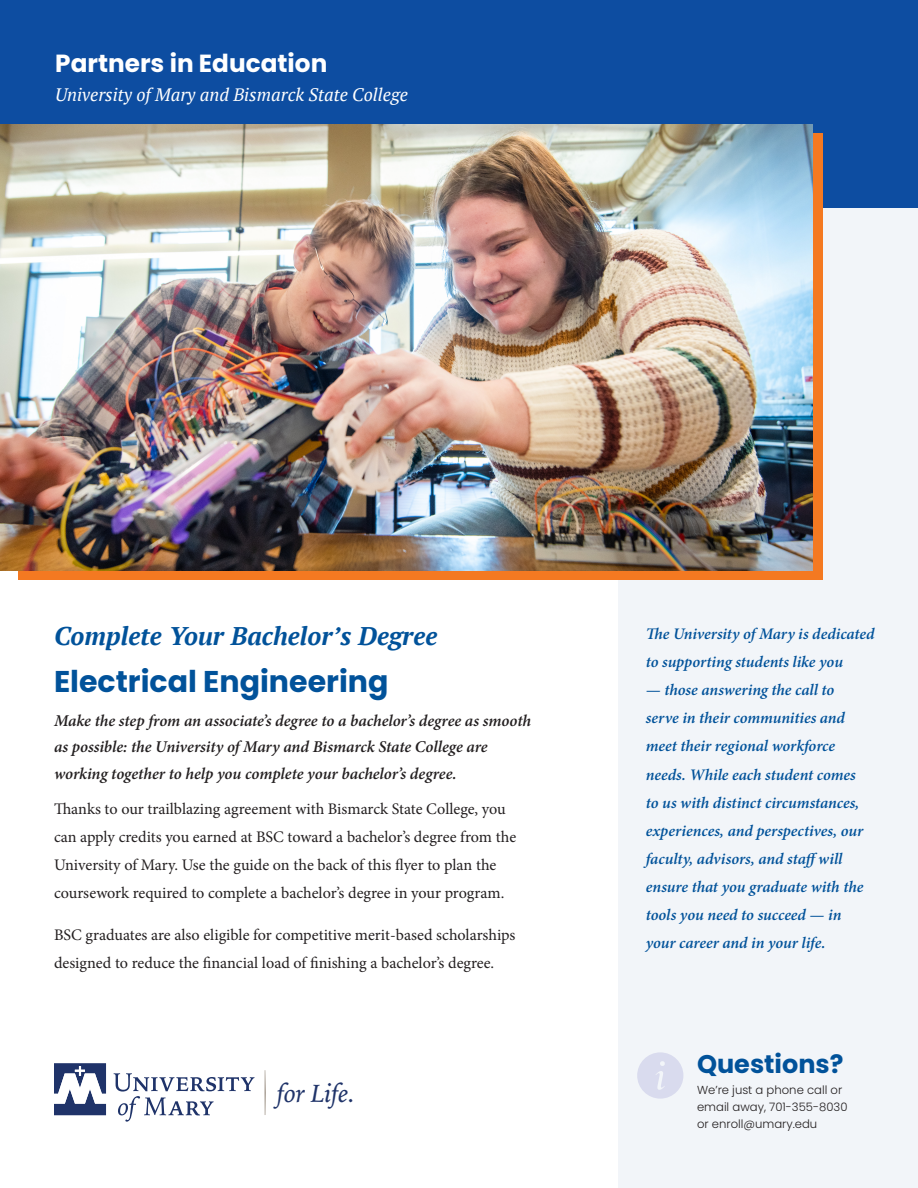
<style>
.page{position:relative;width:918px;height:1188px;background:#fff}
.page>*{position:absolute;margin:0;border:0;box-sizing:border-box;transform-origin:0 0}
.t1{font:700 30px "Poppins";color:#01529a}
.t2{font:italic 25.95px "Iowan Old Style";letter-spacing:-.025em;color:#1f3369}
.t3{font:italic 700 25.5px "PT Serif";color:#01529a}
.t4{font:700 25.5px "Poppins";color:#01529a}
.t5{font:700 24.75px "Poppins";color:#fff}
.t6{font:italic 18px "PT Serif";color:#fff}
.t7{font:italic 600 16.5px/26.7px "Minion Pro";letter-spacing:-.005em;color:#231f20}
.Body_Text{font:16.2px/28.2px "Minion Pro";color:#231f20}
.Body_Text-2{font:italic 600 16.2px/28.2px "Minion Pro";letter-spacing:-.005em;color:#01529a}
.t8{font:300 11.7px/17px "Poppins";color:#231f20}
</style>
<div class="page">
<div style="left:619px;top:0;width:299px;height:1188px;background:#f2f5f9"></div>
<div style="left:0;top:0;width:918px;height:207px;background:#0d4da1"></div>
<svg style="left:637px;top:1052px;width:46px;height:47px"></svg>
<div style="left:18px;top:134px;width:805px;height:446px;background:#f47921"></div>
<img style="left:0;top:124px;width:812px;height:447px">
<svg style="left:265px;top:1070px;width:1px;height:45px"></svg>
<svg style="left:114px;top:1073px;width:140px;height:49px"></svg>
<svg style="left:54px;top:1063px;width:52px;height:52px"></svg>
<p class="t5" style="left:55px;top:49px;width:274px">Partners in Education</p>
<p class="t6" style="left:55px;top:83px;width:354px">University of Mary and Bismarck State College</p>
<p class="t3" style="left:54px;top:620px;width:385px">Complete Your Bachelor’s Degree</p>
<p class="t1" style="left:54px;top:664px;width:336px">Electrical Engineering</p>
<p class="t7" style="left:54px;top:707px;width:479px">Make the step from an associate’s degree to a bachelor’s degree as smooth as possible: the University of Mary and Bismarck State College are working together to help you complete your bachelor’s degree.</p>
<p class="Body_Text" style="left:54px;top:795px;width:464px">Thanks to our trailblazing agreement with Bismarck State College, you can apply credits you earned at BSC toward a bachelor’s degree from the University of Mary. Use the guide on the back of this flyer to plan the coursework required to complete a bachelor’s degree in your program.</p>
<p class="Body_Text" style="left:54px;top:921px;width:463px">BSC graduates are also eligible for competitive merit-based scholarships designed to reduce the financial load of finishing a bachelor’s degree.</p>
<p class="t2" style="left:277px;top:1071px;width:80px">for Life.</p>
<p class="Body_Text-2" style="left:646px;top:620px;width:230px">The University of Mary is dedicated to supporting students like you</p>
<p class="Body_Text-2" style="left:646px;top:676px;width:219px">— those answering the call to serve in their communities and meet their regional workforce needs. While each student comes to us with distinct circumstances, experiences, and perspectives, our faculty, advisors, and staff will ensure that you graduate with the tools you need to succeed — in your career and in your life.</p>
<p class="t4" style="left:697px;top:1050px;width:148px">Questions?</p>
<p class="t8" style="left:697px;top:1081px;width:152px">We’re just a phone call or email away, 701-355-8030 or enroll@umary.edu</p>
</div>
